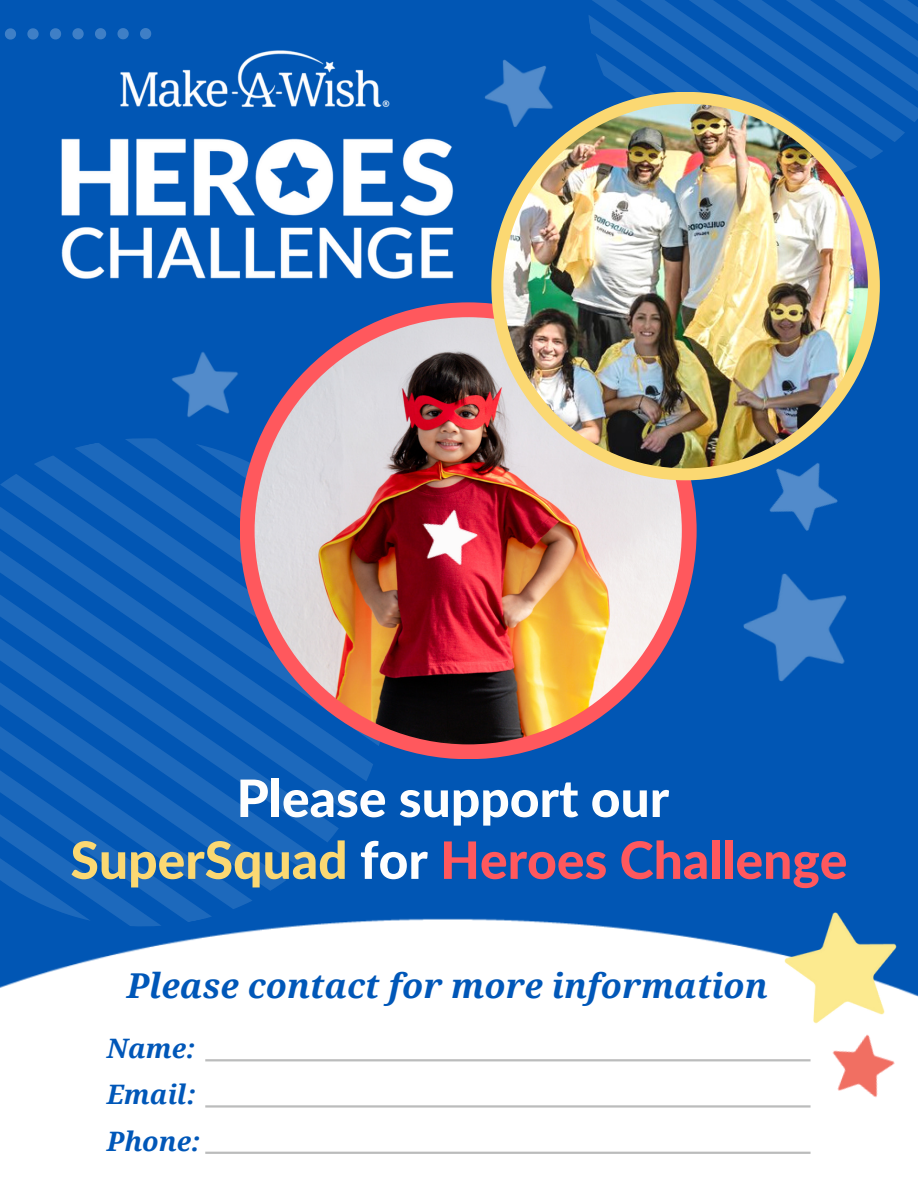
<style>
.page{position:relative;width:918px;height:1188px;background:#fff}
.page>*{position:absolute;margin:0;border:0;box-sizing:border-box;transform-origin:0 0}
.t1{font:800 51.6px/61.8px "Lato";color:#fefefe;text-align:center}
.t2{font:italic 700 34.35px "Droid Serif";color:#0057b8}
.t3{font:italic 700 26.85px/46.2px "Droid Serif";color:#0057b8}
.s1{color:#fbd872}
.s2{color:#ff585d}
</style>
<div class="page">
<img style="left:0;top:885px;width:918px;height:112px">
<div style="left:0;top:0;width:918px;height:885px;background:#0156b4"></div>
<svg style="left:43px;top:437px;width:333px;height:344px"></svg>
<svg style="left:0;top:460px;width:361px;height:353px"></svg>
<svg style="left:0;top:489px;width:341px;height:415px"></svg>
<svg style="left:0;top:522px;width:317px;height:407px"></svg>
<svg style="left:0;top:560px;width:288px;height:388px"></svg>
<svg style="left:0;top:603px;width:253px;height:358px"></svg>
<svg style="left:0;top:653px;width:212px;height:313px;fill:#1765ba"></svg>
<svg style="left:0;top:712px;width:162px;height:253px"></svg>
<svg style="left:595px;top:0;width:323px;height:215px"></svg>
<div style="left:240px;top:302px;width:457px;height:457px;background:#ff585d;border-radius:50%"></div>
<img style="left:255px;top:317px;width:427px;height:427px;border-radius:50%">
<img style="left:412px;top:501px;width:73px;height:73px">
<div style="left:491px;top:92px;width:389px;height:388px;background:#fbd872;border-radius:50%"></div>
<img style="left:503px;top:104px;width:365px;height:364px;border-radius:50%">
<img style="left:61px;top:33px;width:393px;height:246px">
<img style="left:751px;top:444px;width:87px;height:87px">
<img style="left:172px;top:352px;width:66px;height:65px">
<img style="left:484px;top:59px;width:69px;height:68px">
<img style="left:743px;top:573px;width:104px;height:109px">
<svg style="left:5px;top:28px;width:146px;height:12px"></svg>
<hr style="left:205px;top:1059px;width:606px;height:2px;background:#bbbcbc">
<hr style="left:205px;top:1105px;width:606px;height:3px;background:#bbbcbc">
<hr style="left:205px;top:1152px;width:606px;height:2px;background:#bbbcbc">
<img style="left:782px;top:909px;width:116px;height:115px">
<img style="left:832px;top:1034px;width:63px;height:64px">
<p class="t1" style="left:71px;top:766px;width:778px">Please support our<br><span class="s1">SuperSquad</span> for <span class="s2">Heroes Challenge</span></p>
<p class="t2" style="left:127px;top:967px;width:642px">Please contact for more information</p>
<p class="t3" style="left:107px;top:1026px;width:95px">Name:<br>Email:<br>Phone:</p>
</div>
